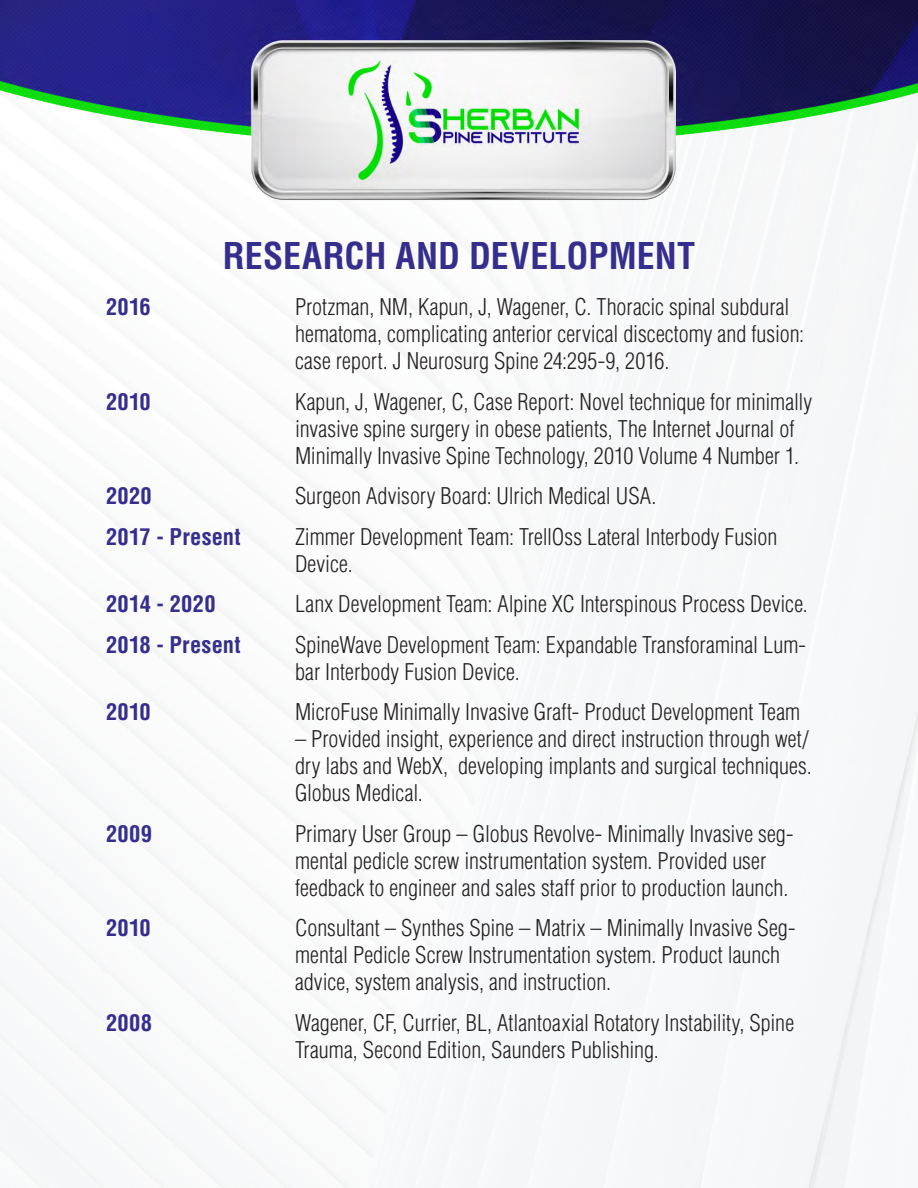
<style>
.page{position:relative;width:918px;height:1188px;background:#fff}
.page>*{position:absolute;margin:0;border:0;box-sizing:border-box;transform-origin:0 0}
.t1{font:700 condensed 36px "Helvetica LT Std";color:#352e8c}
.t2{font:300 condensed 22.5px/27px "Helvetica LT Std";color:#231f20}
.t3{font:700 condensed 22.5px "Helvetica LT Std";letter-spacing:.01em;color:#352e8c}
</style>
<div class="page">
<img style="left:0;top:213px;width:918px;height:975px">
<img style="left:0;top:0;width:918px;height:213px">
<p class="t1" style="left:223px;top:233px;width:474px">RESEARCH AND DEVELOPMENT</p>
<p class="t3" style="left:106px;top:293px;width:46px">2016</p>
<p class="t2" style="left:295px;top:293px;width:511px">Protzman, NM, Kapun, J, Wagener, C. Thoracic spinal subdural hematoma, complicating anterior cervical discectomy and fusion: case report. J Neurosurg Spine 24:295-9, 2016.</p>
<p class="t3" style="left:106px;top:387px;width:46px">2010</p>
<p class="t2" style="left:295px;top:388px;width:519px">Kapun, J, Wagener, C, Case Report: Novel technique for minimally invasive spine surgery in obese patients, The Internet Journal of<br>Minimally Invasive Spine Technology, 2010 Volume 4 Number 1.</p>
<p class="t3" style="left:106px;top:482px;width:47px">2020</p>
<p class="t2" style="left:295px;top:482px;width:363px">Surgeon Advisory Board: Ulrich Medical USA.</p>
<p class="t3" style="left:106px;top:522px;width:136px">2017 - Present</p>
<p class="t2" style="left:295px;top:523px;width:484px">Zimmer Development Team: TrellOss Lateral Interbody Fusion<br>Device.</p>
<p class="t3" style="left:106px;top:590px;width:111px">2014 - 2020</p>
<p class="t2" style="left:295px;top:590px;width:514px">Lanx Development Team: Alpine XC Interspinous Process Device.</p>
<p class="t3" style="left:106px;top:630px;width:136px">2018 - Present</p>
<p class="t2" style="left:295px;top:631px;width:513px">SpineWave Development Team: Expandable Transforaminal Lum&shy;bar Interbody Fusion Device.</p>
<p class="t3" style="left:106px;top:698px;width:46px">2010</p>
<p class="t2" style="left:295px;top:698px;width:507px">MicroFuse Minimally Invasive Graft- Product Development Team</p>
<p class="t2" style="left:295px;top:725px;width:518px">– Provided insight, experience and direct instruction through wet/ dry labs and WebX, developing implants and surgical techniques.<br>Globus Medical.</p>
<p class="t3" style="left:106px;top:819px;width:47px">2009</p>
<p class="t2" style="left:295px;top:820px;width:500px">Primary User Group – Globus Revolve- Minimally Invasive seg&shy;mental pedicle screw instrumentation system. Provided user feedback to engineer and sales staff prior to production launch.</p>
<p class="t3" style="left:106px;top:914px;width:46px">2010</p>
<p class="t2" style="left:295px;top:914px;width:502px">Consultant – Synthes Spine – Matrix – Minimally Invasive Seg&shy;mental Pedicle Screw Instrumentation system. Product launch advice, system analysis, and instruction.</p>
<p class="t3" style="left:106px;top:1008px;width:47px">2008</p>
<p class="t2" style="left:295px;top:1009px;width:501px">Wagener, CF, Currier, BL, Atlantoaxial Rotatory Instability, Spine<br>Trauma, Second Edition, Saunders Publishing.</p>
</div>
